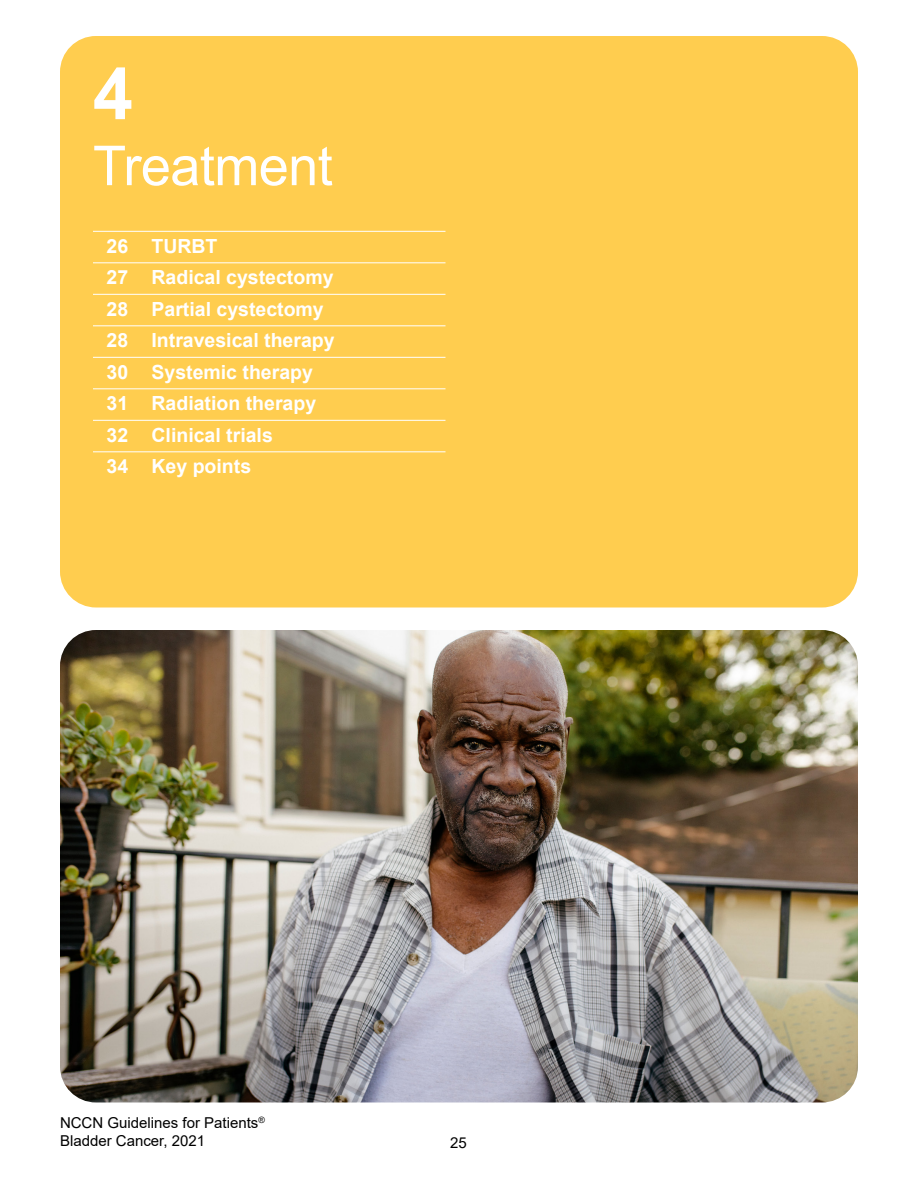
<style>
.page{position:relative;width:918px;height:1188px;background:#fff}
.page>*{position:absolute;margin:0;border:0;box-sizing:border-box;transform-origin:0 0}
.t1{font:700 72px "Arial";color:#fff}
.t2{font:55.05px "Arial";letter-spacing:-.01em;color:#fff}
.t3{font:700 19.5px/31.5px "Arial";color:#fff}
.t4{font:15px/18px "Arial";color:#000}
</style>
<div class="page">
<div style="left:60px;top:36px;width:798px;height:572px;background:#ffcd4f;border-radius:36px"></div>
<img style="left:60px;top:630px;width:798px;height:472px">
<hr style="left:93px;top:231px;width:353px;height:1px;background:#fff">
<hr style="left:93px;top:262px;width:353px;height:1px;background:#fff">
<hr style="left:93px;top:294px;width:353px;height:1px;background:#fff">
<hr style="left:93px;top:325px;width:353px;height:1px;background:#fff">
<hr style="left:93px;top:357px;width:353px;height:1px;background:#fff">
<hr style="left:93px;top:388px;width:353px;height:1px;background:#fff">
<hr style="left:93px;top:420px;width:353px;height:1px;background:#fff">
<hr style="left:93px;top:451px;width:353px;height:1px;background:#fff">
<h1 class="t1" style="left:93px;top:43px;width:42px">4</h1>
<h2 class="t2" style="left:93px;top:128px;width:241px">Treatment</h2>
<p class="t3" style="left:106px;top:230px;width:230px">26 TURBT<br>27 Radical cystectomy<br>28 Partial cystectomy<br>28 Intravesical therapy<br>30 Systemic therapy<br>31 Radiation therapy<br>32 Clinical trials<br>34 Key points</p>
<p class="t4" style="left:60px;top:1114px;width:206px">NCCN Guidelines for Patients<sup>®<br></sup>Bladder Cancer, 2021</p>
<p class="t4" style="left:450px;top:1133px;width:18px">25</p>
</div>
